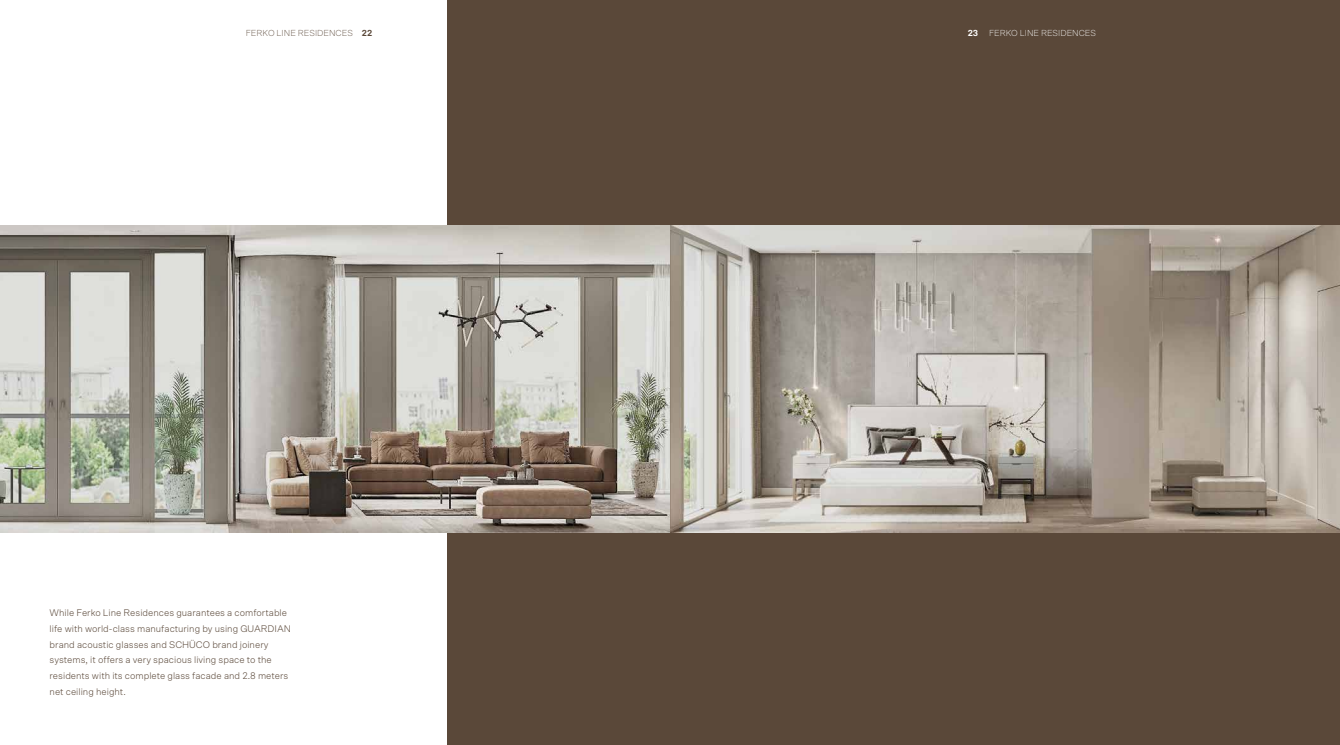
<style>
.page{position:relative;width:1340px;height:745px;background:#fff}
.page>*{position:absolute;margin:0;border:0;box-sizing:border-box;transform-origin:0 0}
.t1{font:300 9.62px/15.8px "Scto Grotesk A";color:#5a4839}
.t2{font:100 8.75px "Scto Grotesk A";color:#5a4839}
.t3{font:100 8.75px "Scto Grotesk A";color:#fff}
.s1{font-weight:700}
</style>
<div class="page">
<div style="left:447px;top:0;width:892px;height:744px;background:#5a4839"></div>
<img style="left:0;top:226px;width:1339px;height:306px">
<p class="t2" style="left:246px;top:27px;width:128px">FERKO LINE RESIDENCES <span class="s1">22</span></p>
<p class="t1" style="left:50px;top:604px;width:243px">While Ferko Line Residences guarantees a comfortable life with world-class manufacturing by using GUARDIAN brand acoustic glasses and SCHÜCO brand joinery systems, it offers a very spacious living space to the residents with its complete glass facade and 2.8 meters net ceiling height.</p>
<p class="t3" style="left:967px;top:27px;width:130px"><span class="s1">23</span> FERKO LINE RESIDENCES</p>
</div>
